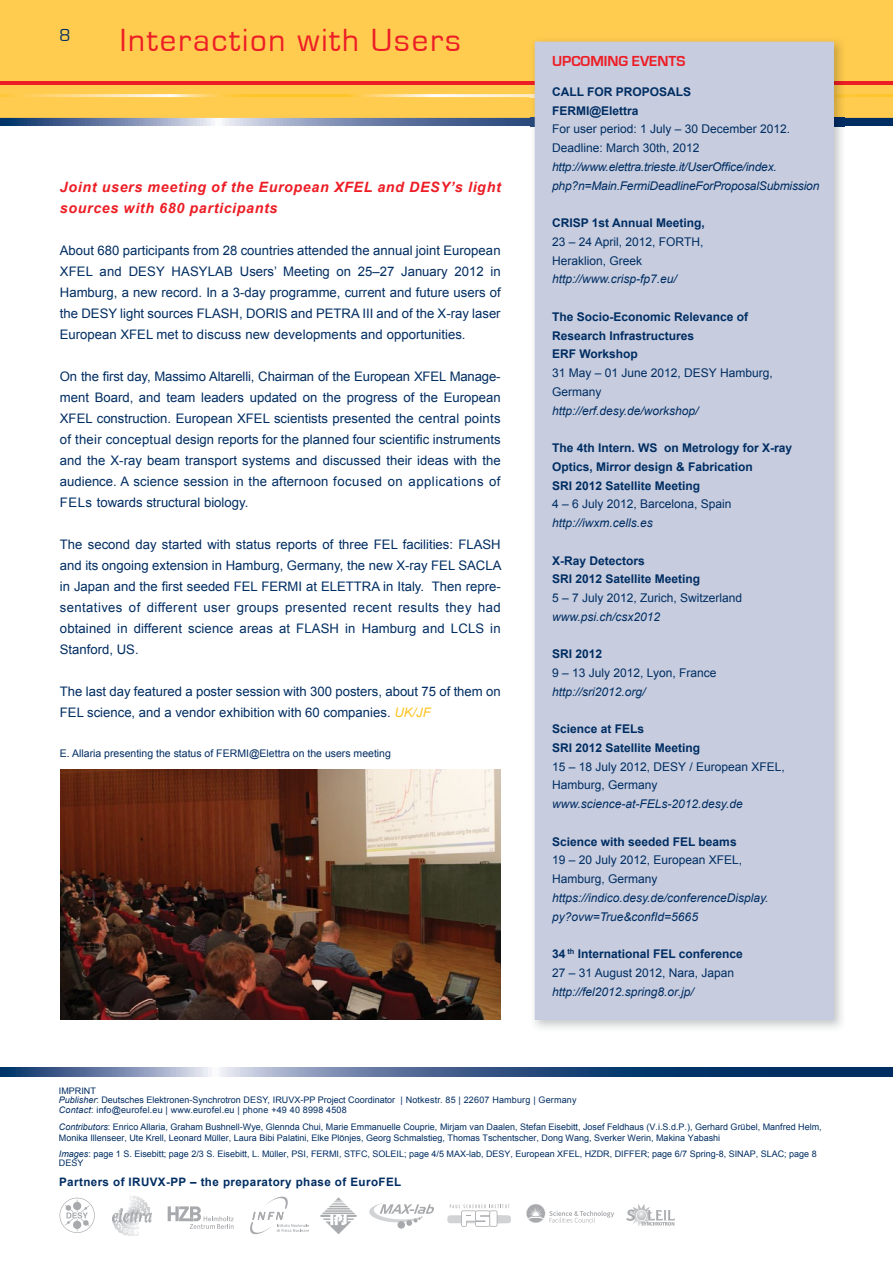
<style>
.page{position:relative;width:893px;height:1263px;background:#fff}
.page>*{position:absolute;margin:0;border:0;box-sizing:border-box;transform-origin:0 0}
.t1{font:33px "Eurostile";letter-spacing:.055em;color:#ed1d25}
.t2{font:18px "Eurostile";color:#002d62}
.t3{font:700 15px "Eurostile";color:#ed1d25}
.t4{font:italic 700 14.25px/21px "Arial";letter-spacing:.045em;color:#ed1d25}
.t5{font:13.2px/21px "Arial";color:#002d62;text-align:justify}
.t6{font:700 12px/18.8px "Arial";color:#002d62}
.t7{font:italic 12px/18.8px "Arial";color:#002d62}
.t8{font:12px/18.8px "Arial";color:#002d62}
.t9{font:700 11.7px "Arial";letter-spacing:.035em;color:#002d62}
.t10{font:10.5px "Arial";color:#002d62}
.t11{font:9px/10.8px "Arial";color:#002d62}
.t12{font:9px/9.8px "Arial";letter-spacing:.02em;color:#002d62}
.s1{font-style:italic;color:#ffc425}
.s2{font-weight:400}
.s3{font-style:italic}
</style>
<div class="page">
<svg style="left:0;top:1068px;width:893px;height:8px;background:#466590"></svg>
<div style="left:0;top:0;width:893px;height:123px;background:#ffcc4f"></div>
<svg style="left:0;top:94px;width:893px;height:3px;background:#ffda81"></svg>
<svg style="left:0;top:118px;width:893px;height:8px;background:#6a80a5"></svg>
<hr style="left:0;top:82px;width:893px;height:3px;background:#ed1d25">
<img style="left:321px;top:1198px;width:36px;height:35px">
<img style="left:112px;top:1196px;width:39px;height:39px">
<svg style="left:447px;top:1204px;width:64px;height:23px"></svg>
<div style="left:397px;top:1221px;width:8px;height:7px;background:#a7a9ac;border-radius:50%"></div>
<svg style="left:369px;top:1203px;width:65px;height:23px"></svg>
<svg style="left:250px;top:1196px;width:59px;height:39px"></svg>
<svg style="left:60px;top:1198px;width:35px;height:35px"></svg>
<svg style="left:626px;top:1204px;width:49px;height:22px"></svg>
<svg style="left:526px;top:1204px;width:88px;height:19px"></svg>
<svg style="left:168px;top:1206px;width:66px;height:23px"></svg>
<img style="left:530px;top:41px;width:315px;height:987px">
<img style="left:530px;top:94px;width:315px;height:3px">
<div style="left:535px;top:41px;width:298px;height:978px;background:#c7cddf"></div>
<img style="left:60px;top:770px;width:441px;height:249px">
<h2 class="t2" style="left:60px;top:26px;width:13px">8</h2>
<h1 class="t1" style="left:120px;top:23px;width:342px">Interaction with Users</h1>
<p class="t4" style="left:60px;top:177px;width:442px">Joint users meeting of the European XFEL and DESY’s light sources with 680 participants</p>
<p class="t5" style="left:60px;top:240px;width:442px">About 680 participants from 28 countries attended the annual joint European XFEL and DESY HASYLAB Users’ Meeting on 25–27 January 2012 in Hamburg, a new record. In a 3-day programme, current and future users of the DESY light sources FLASH, DORIS and PETRA III and of the X-ray laser European XFEL met to discuss new developments and opportunities.</p>
<p class="t5" style="left:60px;top:366px;width:442px">On the first day, Massimo Altarelli, Chairman of the European XFEL Manage&shy;ment Board, and team leaders updated on the progress of the European XFEL construction. European XFEL scientists presented the central points of their conceptual design reports for the planned four scientific instruments and the X-ray beam transport systems and discussed their ideas with the audience. A science session in the afternoon focused on applications of FELs towards structural biology.</p>
<p class="t5" style="left:60px;top:534px;width:443px">The second day started with status reports of three FEL facilities: FLASH and its ongoing extension in Hamburg, Germany, the new X-ray FEL SACLA in Japan and the first seeded FEL FERMI at ELETTRA in Italy. Then repre&shy;sentatives of different user groups presented recent results they had obtained in different science areas at FLASH in Hamburg and LCLS in Stanford, US.</p>
<p class="t5" style="left:60px;top:681px;width:442px">The last day featured a poster session with 300 posters, about 75 of them on<br>FEL science, and a vendor exhibition with 60 companies. <span class="s1">UK/JF</span></p>
<p class="t10" style="left:60px;top:746px;width:333px">E. Allaria presenting the status of FERMI@Elettra on the users meeting</p>
<p class="t3" style="left:552px;top:53px;width:135px">UPCOMING EVENTS</p>
<p class="t6" style="left:552px;top:83px;width:141px">CALL FOR PROPOSALS<br>FERMI@Elettra</p>
<p class="t8" style="left:552px;top:120px;width:240px">For user period: 1 July – 30 December 2012.<br>Deadline: March 30th, 2012</p>
<p class="t7" style="left:552px;top:157px;width:269px">http://www.elettra.trieste.it/UserOffice/index. php?n=Main.FermiDeadlineForProposalSubmission</p>
<p class="t6" style="left:552px;top:214px;width:154px">CRISP 1st Annual Meeting,</p>
<p class="t8" style="left:552px;top:232px;width:153px">23 – 24 April, 2012, FORTH,<br>Heraklion, Greek</p>
<p class="t7" style="left:552px;top:270px;width:126px">http://www.crisp-fp7.eu/</p>
<p class="t6" style="left:552px;top:308px;width:198px">The Socio-Economic Relevance of<br>Research Infrastructures<br>ERF Workshop</p>
<p class="t8" style="left:552px;top:364px;width:222px">31 May – 01 June 2012, DESY Hamburg,<br>Germany</p>
<p class="t7" style="left:552px;top:401px;width:148px">http://erf.desy.de/workshop/</p>
<p class="t6" style="left:552px;top:439px;width:242px">The 4th Intern. WS on Metrology for X-ray<br>Optics, Mirror design &amp; Fabrication<br>SRI 2012 Satellite Meeting</p>
<p class="t8" style="left:552px;top:495px;width:181px">4 – 6 July 2012, Barcelona, Spain</p>
<p class="t7" style="left:552px;top:514px;width:102px">http://iwxm.cells.es</p>
<p class="t6" style="left:552px;top:551px;width:150px">X-Ray Detectors<br>SRI 2012 Satellite Meeting</p>
<p class="t8" style="left:552px;top:588px;width:192px">5 – 7 July 2012, Zurich, Switzerland</p>
<p class="t7" style="left:552px;top:607px;width:110px">www.psi.ch/csx2012</p>
<p class="t6" style="left:552px;top:645px;width:52px">SRI 2012</p>
<p class="t8" style="left:552px;top:663px;width:166px">9 – 13 July 2012, Lyon, France</p>
<p class="t7" style="left:552px;top:682px;width:95px">http://sri2012.org/</p>
<p class="t6" style="left:552px;top:720px;width:150px">Science at FELs<br>SRI 2012 Satellite Meeting</p>
<p class="t8" style="left:552px;top:757px;width:234px">15 – 18 July 2012, DESY / European XFEL,<br>Hamburg, Germany</p>
<p class="t7" style="left:552px;top:795px;width:192px">www.science-at-FELs-2012.desy.de</p>
<p class="t6" style="left:552px;top:832px;width:186px">Science with seeded FEL beams</p>
<p class="t8" style="left:552px;top:851px;width:192px">19 – 20 July 2012, European XFEL,<br>Hamburg, Germany</p>
<p class="t7" style="left:552px;top:888px;width:218px">https://indico.desy.de/conferenceDisplay. py?ovw=True&amp;confId=5665</p>
<p class="t6" style="left:552px;top:945px;width:192px">34 <sup>th</sup> International FEL conference<br><span class="s2">27 – 31 August 2012, Nara, Japan</span></p>
<p class="t7" style="left:552px;top:982px;width:143px">http://fel2012.spring8.or.jp/</p>
<p class="t12" style="left:59px;top:1086px;width:519px">IMPRINT<br><span class="s3">Publisher</span>: Deutsches Elektronen-Synchrotron DESY, IRUVX-PP Project Coordinator | Notkestr. 85 | 22607 Hamburg | Germany<br><span class="s3">Contact</span>: info@eurofel.eu | www.eurofel.eu | phone +49 40 8998 4508</p>
<p class="t11" style="left:59px;top:1121px;width:764px"><span class="s3">Contributors</span>: Enrico Allaria, Graham Bushnell-Wye, Glennda Chui, Marie Emmanuelle Couprie, Mirjam van Daalen, Stefan Eisebitt, Josef Feldhaus (V.i.S.d.P.), Gerhard Grübel, Manfred Helm,<br>Monika Illenseer, Ute Krell, Leonard Müller, Laura Bibi Palatini, Elke Plönjes, Georg Schmalstieg, Thomas Tschentscher, Dong Wang, Sverker Werin, Makina Yabashi</p>
<p class="t11" style="left:59px;top:1148px;width:759px;line-height:9.8px"><span class="s3">Images</span>: page 1 S. Eisebitt; page 2/3 S. Eisebitt, L. Müller, PSI, FERMI, STFC, SOLEIL; page 4/5 MAX-lab, DESY, European XFEL, HZDR, DIFFER; page 6/7 Spring-8, SINAP, SLAC; page 8<br>DESY</p>
<p class="t9" style="left:59px;top:1174px;width:344px">Partners of IRUVX-PP – the preparatory phase of EuroFEL</p>
</div>
